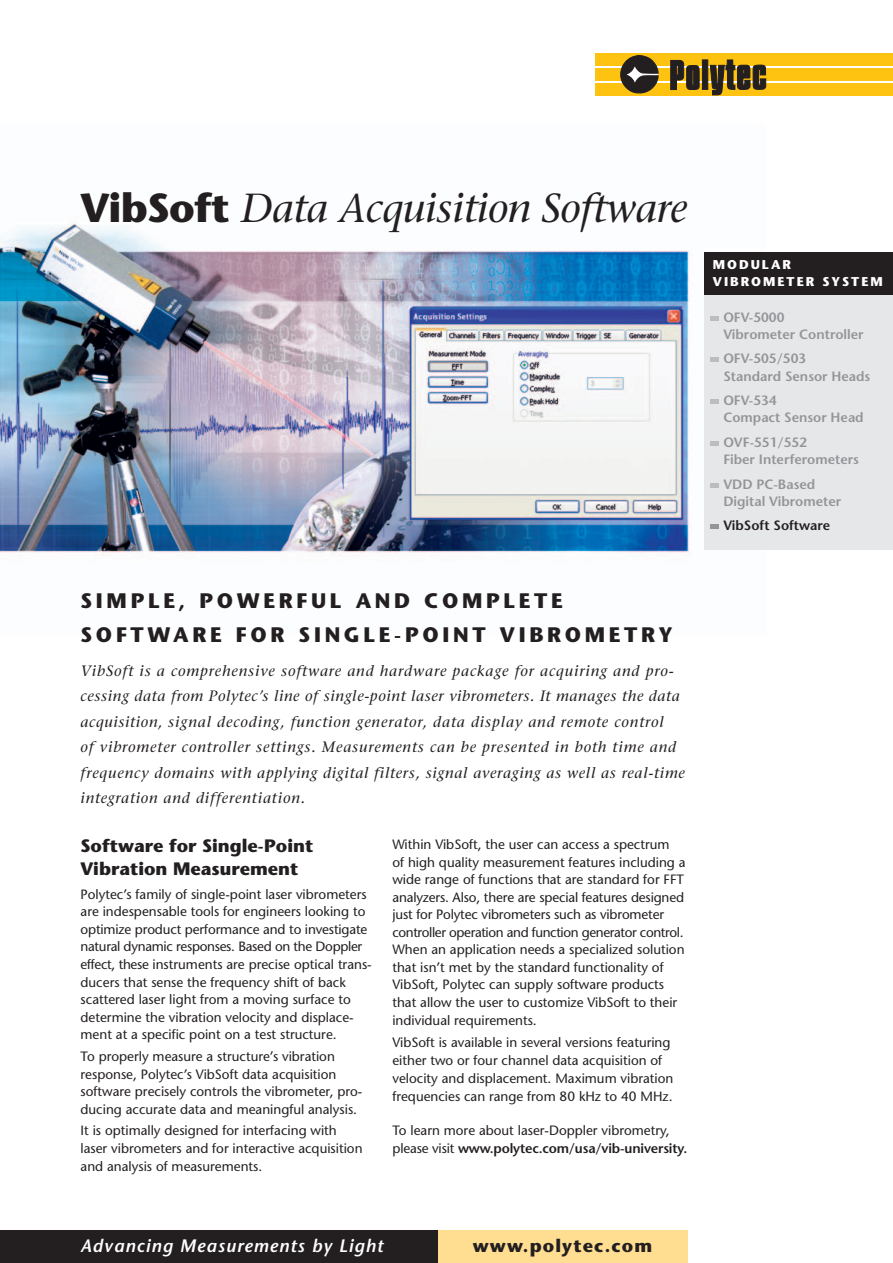
<style>
.page{position:relative;width:893px;height:1263px;background:#fff}
.page>*{position:absolute;margin:0;border:0;box-sizing:border-box;transform-origin:0 0}
.t1{font:italic 40.5px "Stone Serif LT";letter-spacing:-.015em;color:#231f20}
.t2{font:700 21px/34.5px "Stone Sans LT";letter-spacing:.175em;color:#231f20}
.t3{font:700 18px/22.5px "Stone Sans LT";color:#231f20}
.t4{font:italic 600 18px "Stone Sans LT";letter-spacing:.055em;color:#fff}
.t5{font:700 18px "Stone Sans LT";letter-spacing:.065em;color:#231f20}
.t6{font:italic 15px/25.5px "Stone Serif LT";letter-spacing:.055em;color:#231f20}
.t7{font:13.5px/17.5px "Stone Sans LT";color:#231f20}
.t8{font:600 13.5px/17.2px "Stone Sans LT";color:#939598}
.t9{font:600 13.5px "Stone Sans LT";color:#231f20}
.t10{font:700 12.75px/17.2px "Stone Sans LT";letter-spacing:.155em;color:#fff}
.s1{font-family:"Stone Sans LT";font-weight:700;font-style:normal}
.s2{font-weight:600}
</style>
<div class="page">
<img style="left:0;top:223px;width:690px;height:333px">
<img style="left:191px;top:333px;width:183px;height:123px">
<div style="left:595px;top:53px;width:298px;height:13px;background:#fec210"></div>
<div style="left:595px;top:68px;width:298px;height:13px;background:#fec210"></div>
<div style="left:595px;top:83px;width:298px;height:13px;background:#fec210"></div>
<svg style="left:670px;top:60px;width:96px;height:35px"></svg>
<svg style="left:620px;top:55px;width:38px;height:39px"></svg>
<div style="left:438px;top:1230px;width:249px;height:33px;background:#ffdd91"></div>
<div style="left:0;top:1230px;width:438px;height:33px;background:#231f20"></div>
<div style="left:704px;top:252px;width:189px;height:298px;background:#e6e7e9"></div>
<svg style="left:710px;top:525px;width:8px;height:4px"></svg>
<svg style="left:710px;top:483px;width:8px;height:4px"></svg>
<svg style="left:710px;top:441px;width:8px;height:4px"></svg>
<div style="left:710px;top:399px;width:8px;height:5px;background:#bcbdc0"></div>
<svg style="left:710px;top:358px;width:8px;height:4px"></svg>
<svg style="left:710px;top:316px;width:8px;height:4px"></svg>
<div style="left:704px;top:252px;width:189px;height:43px;background:#231f20"></div>
<h1 class="t1" style="left:81px;top:194px;width:608px"><span class="s1">VibSoft</span> Data Acquisition Software</h1>
<h2 class="t2" style="left:81px;top:586px;width:594px">SIMPLE, POWERFUL AND COMPLETE<br>SOFTWARE FOR SINGLE-POINT VIBROMETRY</h2>
<p class="t6" style="left:81px;top:659px;width:606px">VibSoft is a comprehensive software and hardware package for acquiring and pro&shy;cessing data from Polytec’s line of single-point laser vibrometers. It manages the data acquisition, signal decoding, function generator, data display and remote control<br>of vibrometer controller settings. Measurements can be presented in both time and frequency domains with applying digital filters, signal averaging as well as real-time integration and differentiation.</p>
<h3 class="t3" style="left:81px;top:837px;width:234px">Software for Single-Point<br>Vibration Measurement</h3>
<p class="t7" style="left:81px;top:887px;width:293px">Polytec’s family of single-point laser vibrometers are indespensable tools for engineers looking to optimize product performance and to investigate natural dynamic responses. Based on the Doppler effect, these instruments are precise optical trans&shy;ducers that sense the frequency shift of back scattered laser light from a moving surface to determine the vibration velocity and displace&shy;ment at a specific point on a test structure.</p>
<p class="t7" style="left:81px;top:1049px;width:283px">To properly measure a structure’s vibration response, Polytec’s VibSoft data acquisition software precisely controls the vibrometer, pro&shy;ducing accurate data and meaningful analysis.</p>
<p class="t7" style="left:81px;top:1123px;width:283px">It is optimally designed for interfacing with laser vibrometers and for interactive acquisition and analysis of measurements.</p>
<p class="t7" style="left:392px;top:837px;width:295px">Within VibSoft, the user can access a spectrum<br>of high quality measurement features including a wide range of functions that are standard for FFT analyzers. Also, there are special features designed just for Polytec vibrometers such as vibrometer controller operation and function generator control.<br>When an application needs a specialized solution that isn’t met by the standard functionality of VibSoft, Polytec can supply software products that allow the user to customize VibSoft to their individual requirements.</p>
<p class="t7" style="left:392px;top:1034px;width:282px;line-height:18.1px">VibSoft is available in several versions featuring either two or four channel data acquisition of velocity and displacement. Maximum vibration frequencies can range from 80 kHz to 40 MHz.</p>
<p class="t7" style="left:392px;top:1122px;width:296px;line-height:18.1px">To learn more about laser-Doppler vibrometry, please visit <span class="s2">www.polytec.com/usa/vib-university.</span></p>
<p class="t10" style="left:713px;top:258px;width:172px">MODULAR<br>VIBROMETER SYSTEM</p>
<p class="t8" style="left:723px;top:310px;width:142px">OFV-5000<br>Vibrometer Controller</p>
<p class="t8" style="left:723px;top:352px;width:149px">OFV-505/503<br>Standard Sensor Heads</p>
<p class="t8" style="left:723px;top:393px;width:142px">OFV-534<br>Compact Sensor Head</p>
<p class="t8" style="left:723px;top:435px;width:137px">OVF-551/552<br>Fiber Interferometers</p>
<p class="t8" style="left:723px;top:477px;width:119px">VDD PC-Based<br>Digital Vibrometer</p>
<p class="t9" style="left:723px;top:521px;width:108px">VibSoft Software</p>
<h3 class="t4" style="left:81px;top:1239px;width:304px">Advancing Measurements by Light</h3>
<h3 class="t5" style="left:473px;top:1239px;width:181px">www.polytec.com</h3>
</div>
